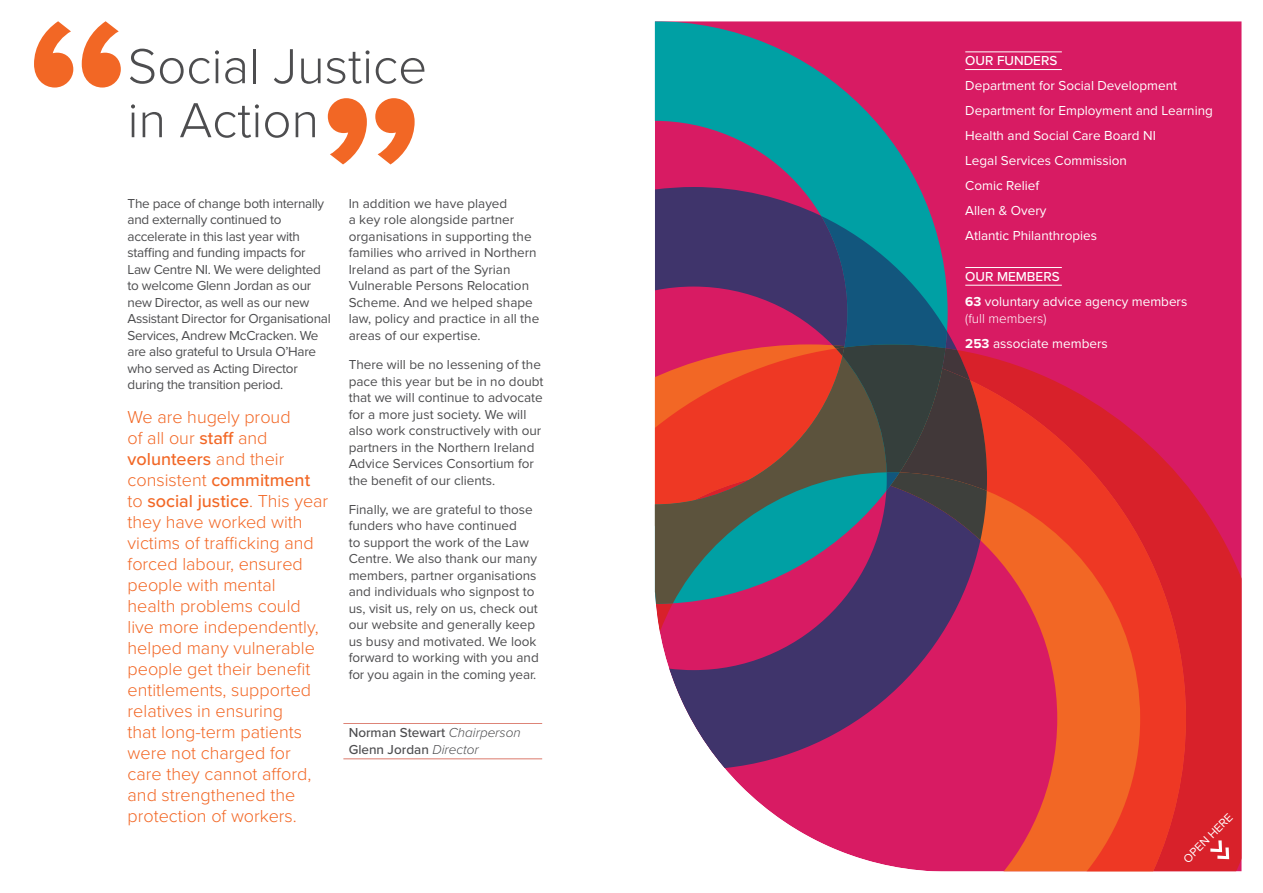
<style>
.page{position:relative;width:1263px;height:893px;background:#fff}
.page>*{position:absolute;margin:0;border:0;box-sizing:border-box;transform-origin:0 0}
.t1{font:300 51px/54px "Proxima Nova";color:#4d4d4f}
.t2{font:300 18px/21px "Proxima Nova";color:#f26725}
.t3{font:13.5px/16.5px "Proxima Nova";color:#4d4d4f}
.t4{font:13.5px/16.5px "Proxima Nova";letter-spacing:-.02em;color:#4d4d4f}
.t5{font:13.5px/25px "Proxima Nova";color:#fff}
.t6{font:500 13.5px/16.5px "Proxima Nova";color:#4d4d4f}
.t7{font:500 13.5px "Proxima Nova";color:#fff}
.t8{font:12px "Proxima Nova";color:#fff}
.s1{font-weight:500}
.s2{font-weight:700}
.s3{font-weight:300}
.s4{font-weight:300;font-style:italic}
</style>
<div class="page">
<div style="left:948px;top:21px;width:294px;height:329px;background:#d81b63"></div>
<svg style="left:655px;top:21px;width:293px;height:166px;background:#6a5f84"></svg>
<svg style="left:1186px;top:350px;width:56px;height:521px;background:#d81f3d"></svg>
<svg style="left:656px;top:349px;width:530px;height:522px;background:#cb435a"></svg>
<svg style="left:655px;top:540px;width:232px;height:64px;background:#625875"></svg>
<svg style="left:655px;top:187px;width:332px;height:353px;background:#704758"></svg>
<svg style="left:34px;top:21px;width:87px;height:67px"></svg>
<svg style="left:328px;top:98px;width:87px;height:66px"></svg>
<hr style="left:343px;top:723px;width:199px;height:1px;background:#cb3e2a">
<hr style="left:343px;top:759px;width:199px;height:1px;background:#cb3e2a">
<hr style="left:965px;top:69px;width:97px;height:1px;background:#fff">
<hr style="left:965px;top:285px;width:97px;height:1px;background:#fff">
<hr style="left:965px;top:52px;width:97px;height:1px;background:#fff">
<hr style="left:965px;top:267px;width:97px;height:1px;background:#fff">
<svg style="left:1210px;top:840px;width:19px;height:19px"></svg>
<h1 class="t1" style="left:128px;top:40px;width:301px">Social Justice in Action</h1>
<p class="t7" style="left:965px;top:53px;width:94px">OUR FUNDERS</p>
<p class="t5" style="left:965px;top:74px;width:249px">Department for Social Development<br>Department for Employment and Learning<br>Health and Social Care Board NI<br>Legal Services Commission<br>Comic Relief<br>Allen &amp; Overy<br>Atlantic Philanthropies</p>
<p class="t5" style="left:965px;top:265px;width:223px"><span class="s1">OUR MEMBERS<br></span><span class="s2">63</span> voluntary advice agency members</p>
<p class="t5" style="left:965px;top:306px;width:144px"><span class="s3">(full members)<br></span><span class="s2">253</span> associate members</p>
<p class="t4" style="left:128px;top:195px;width:205px">The pace of change both internally and externally continued to accelerate in this last year with staffing and funding impacts for<br>Law Centre NI. We were delighted to welcome Glenn Jordan as our new Director, as well as our new<br>Assistant Director for Organisational<br>Services, Andrew McCracken. We are also grateful to Ursula O’Hare who served as Acting Director during the transition period.</p>
<p class="t2" style="left:128px;top:407px;width:202px">We are hugely proud<br>of all our <span class="s1">staff</span> and <span class="s1">volunteers</span> and their consistent <span class="s1">commitment </span>to <span class="s1">social justice</span>. This year they have worked with victims of trafficking and forced labour, ensured people with mental<br>health problems could live more independently, helped many vulnerable people get their benefit entitlements, supported relatives in ensuring<br>that long-term patients were not charged for care they cannot afford, and strengthened the protection of workers.</p>
<p class="t3" style="left:349px;top:195px;width:192px">In addition we have played<br>a key role alongside partner organisations in supporting the families who arrived in Northern<br>Ireland as part of the Syrian<br>Vulnerable Persons Relocation<br>Scheme. And we helped shape law, policy and practice in all the areas of our expertise.</p>
<p class="t3" style="left:349px;top:357px;width:196px">There will be no lessening of the pace this year but be in no doubt that we will continue to advocate for a more just society. We will also work constructively with our partners in the Northern Ireland<br>Advice Services Consortium for the benefit of our clients.</p>
<p class="t3" style="left:349px;top:501px;width:192px">Finally, we are grateful to those funders who have continued<br>to support the work of the Law<br>Centre. We also thank our many members, partner organisations and individuals who signpost to us, visit us, rely on us, check out our website and generally keep us busy and motivated. We look forward to working with you and for you again in the coming year.</p>
<p class="t6" style="left:349px;top:725px;width:174px">Norman Stewart <span class="s4">Chairperson<br></span>Glenn Jordan <span class="s4">Director</span></p>
<p class="t8" style="left:1180px;top:856px;width:66px;rotate:-45deg">OPEN HERE</p>
</div>
